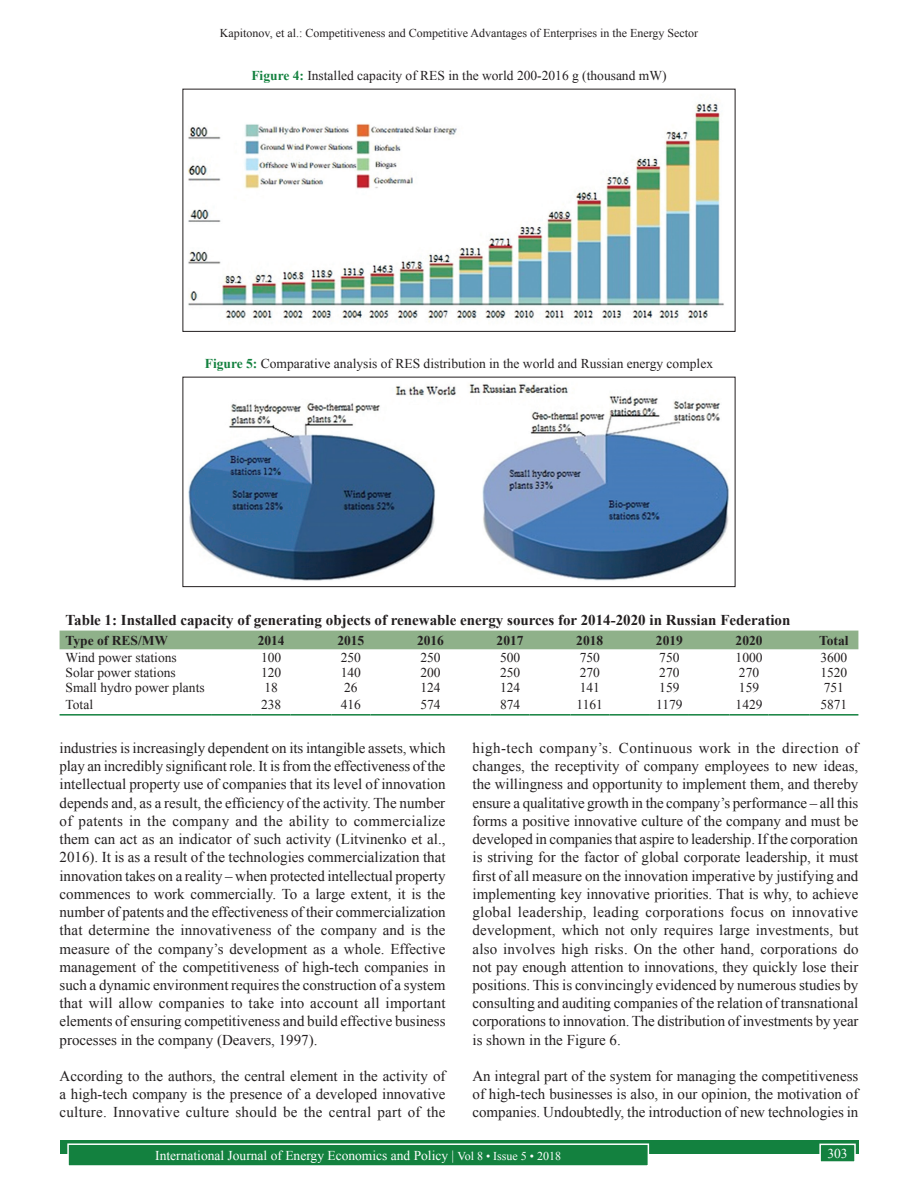
<style>
.page{position:relative;width:918px;height:1188px;background:#fff}
.page>*{position:absolute;margin:0;border:0;box-sizing:border-box;transform-origin:0 0}
.TX{font:15px/18.3px "Times New Roman";color:#231f20;text-align:justify}
.TT{font:700 15px "Times New Roman";color:#231f20}
.FGC{font:13.5px "Times New Roman";color:#231f20}
.TB{font:13.5px "Times New Roman";color:#231f20}
.t1{font:13.5px "Times New Roman";color:#fff}
.TCH{font:700 13.5px "Times New Roman";color:#231f20}
.TBL{font:13.5px "Times New Roman";color:#231f20}
.t2{font:12px "Times New Roman";color:#231f20}
.s1{font-weight:700;color:#13813f}
.s2{font-size:12px}
</style>
<div class="page">
<div style="left:60px;top:1140px;width:798px;height:13px;background:#13813f"></div>
<div style="left:68px;top:1144px;width:580px;height:22px;background:#13813f"></div>
<div style="left:67px;top:1143px;width:582px;height:24px;border:2px solid #fff"></div>
<div style="left:820px;top:1144px;width:35px;height:18px;background:#13813f"></div>
<div style="left:819px;top:1144px;width:37px;height:19px;border:2px solid #fff"></div>
<img style="left:188px;top:103px;width:536px;height:219px">
<div style="left:183px;top:89px;width:552px;height:243px;border:1px solid #231f20"></div>
<img style="left:188px;top:384px;width:541px;height:197px">
<div style="left:183px;top:377px;width:552px;height:210px;border:1px solid #231f20"></div>
<div style="left:60px;top:631px;width:798px;height:18px;background:#8fb18a"></div>
<hr style="left:60px;top:714px;width:151px;height:2px;background:#13813f">
<hr style="left:211px;top:714px;width:41px;height:2px;background:#13813f">
<hr style="left:252px;top:714px;width:39px;height:2px;background:#13813f">
<hr style="left:291px;top:714px;width:40px;height:2px;background:#13813f">
<hr style="left:331px;top:714px;width:39px;height:2px;background:#13813f">
<hr style="left:370px;top:714px;width:41px;height:2px;background:#13813f">
<hr style="left:411px;top:714px;width:39px;height:2px;background:#13813f">
<hr style="left:450px;top:714px;width:41px;height:2px;background:#13813f">
<hr style="left:491px;top:714px;width:39px;height:2px;background:#13813f">
<hr style="left:530px;top:714px;width:40px;height:2px;background:#13813f">
<hr style="left:570px;top:714px;width:39px;height:2px;background:#13813f">
<hr style="left:609px;top:714px;width:41px;height:2px;background:#13813f">
<hr style="left:650px;top:714px;width:39px;height:2px;background:#13813f">
<hr style="left:689px;top:714px;width:41px;height:2px;background:#13813f">
<hr style="left:730px;top:714px;width:39px;height:2px;background:#13813f">
<hr style="left:769px;top:714px;width:40px;height:2px;background:#13813f">
<hr style="left:809px;top:714px;width:49px;height:2px;background:#13813f">
<p class="t2" style="left:220px;top:25px;width:480px">Kapitonov, et al.: Competitiveness and Competitive Advantages of Enterprises in the Energy Sector</p>
<p class="FGC" style="left:251px;top:66px;width:417px"><span class="s1">Figure 4:</span> Installed capacity of RES in the world 200-2016 g (thousand mW)</p>
<p class="FGC" style="left:205px;top:354px;width:510px"><span class="s1">Figure 5:</span> Comparative analysis of RES distribution in the world and Russian energy complex</p>
<p class="TT" style="left:66px;top:610px;width:726px">Table 1: Installed capacity of generating objects of renewable energy sources for 2014‑2020 in Russian Federation</p>
<p class="TCH" style="left:66px;top:631px;width:104px">Type of RES/MW</p>
<p class="TCH" style="left:258px;top:631px;width:28px">2014</p>
<p class="TCH" style="left:337px;top:631px;width:28px">2015</p>
<p class="TCH" style="left:417px;top:631px;width:28px">2016</p>
<p class="TCH" style="left:497px;top:631px;width:28px">2017</p>
<p class="TCH" style="left:576px;top:631px;width:28px">2018</p>
<p class="TCH" style="left:656px;top:631px;width:28px">2019</p>
<p class="TCH" style="left:736px;top:631px;width:28px">2020</p>
<p class="TCH" style="left:819px;top:631px;width:31px">Total</p>
<p class="TB" style="left:66px;top:648px;width:113px">Wind power stations</p>
<p class="TB" style="left:261px;top:648px;width:22px">100</p>
<p class="TB" style="left:341px;top:648px;width:22px">250</p>
<p class="TB" style="left:420px;top:648px;width:22px">250</p>
<p class="TB" style="left:500px;top:648px;width:22px">500</p>
<p class="TB" style="left:580px;top:648px;width:22px">750</p>
<p class="TB" style="left:659px;top:648px;width:22px">750</p>
<p class="TB" style="left:736px;top:648px;width:28px">1000</p>
<p class="TB" style="left:820px;top:648px;width:28px">3600</p>
<p class="TB" style="left:66px;top:663px;width:112px">Solar power stations</p>
<p class="TB" style="left:261px;top:663px;width:22px">120</p>
<p class="TB" style="left:341px;top:663px;width:22px">140</p>
<p class="TB" style="left:420px;top:663px;width:22px">200</p>
<p class="TB" style="left:500px;top:663px;width:22px">250</p>
<p class="TB" style="left:580px;top:663px;width:22px">270</p>
<p class="TB" style="left:659px;top:663px;width:22px">270</p>
<p class="TB" style="left:739px;top:663px;width:22px">270</p>
<p class="TB" style="left:820px;top:663px;width:28px">1520</p>
<p class="TB" style="left:66px;top:678px;width:141px">Small hydro power plants</p>
<p class="TB" style="left:264px;top:678px;width:15px">18</p>
<p class="TB" style="left:344px;top:678px;width:15px">26</p>
<p class="TB" style="left:420px;top:678px;width:22px">124</p>
<p class="TB" style="left:500px;top:678px;width:22px">124</p>
<p class="TB" style="left:580px;top:678px;width:22px">141</p>
<p class="TB" style="left:659px;top:678px;width:22px">159</p>
<p class="TB" style="left:739px;top:678px;width:22px">159</p>
<p class="TB" style="left:824px;top:678px;width:22px">751</p>
<p class="TBL" style="left:66px;top:695px;width:29px">Total</p>
<p class="TBL" style="left:261px;top:695px;width:22px">238</p>
<p class="TBL" style="left:341px;top:695px;width:22px">416</p>
<p class="TBL" style="left:420px;top:695px;width:22px">574</p>
<p class="TBL" style="left:500px;top:695px;width:22px">874</p>
<p class="TBL" style="left:577px;top:695px;width:28px">1161</p>
<p class="TBL" style="left:656px;top:695px;width:28px">1179</p>
<p class="TBL" style="left:736px;top:695px;width:28px">1429</p>
<p class="TBL" style="left:820px;top:695px;width:28px">5871</p>
<p class="TX" style="left:60px;top:738px;width:388px">industries is increasingly dependent on its intangible assets, which play an incredibly significant role. It is from the effectiveness of the intellectual property use of companies that its level of innovation depends and, as a result, the efficiency of the activity. The number of patents in the company and the ability to commercialize them can act as an indicator of such activity (Litvinenko et al., 2016). It is as a result of the technologies commercialization that innovation takes on a reality – when protected intellectual property commences to work commercially. To a large extent, it is the number of patents and the effectiveness of their commercialization that determine the innovativeness of the company and is the measure of the company’s development as a whole. Effective management of the competitiveness of high-tech companies in such a dynamic environment requires the construction of a system that will allow companies to take into account all important elements of ensuring competitiveness and build effective business processes in the company (Deavers, 1997).</p>
<p class="TX" style="left:60px;top:1066px;width:388px">According to the authors, the central element in the activity of a high-tech company is the presence of a developed innovative culture. Innovative culture should be the central part of the</p>
<p class="TX" style="left:472px;top:738px;width:388px">high-tech company’s. Continuous work in the direction of changes, the receptivity of company employees to new ideas, the willingness and opportunity to implement them, and thereby ensure a qualitative growth in the company’s performance – all this forms a positive innovative culture of the company and must be developed in companies that aspire to leadership. If the corporation is striving for the factor of global corporate leadership, it must first of all measure on the innovation imperative by justifying and implementing key innovative priorities. That is why, to achieve global leadership, leading corporations focus on innovative development, which not only requires large investments, but also involves high risks. On the other hand, corporations do not pay enough attention to innovations, they quickly lose their positions. This is convincingly evidenced by numerous studies by consulting and auditing companies of the relation of transnational corporations to innovation. The distribution of investments by year is shown in the Figure 6.</p>
<p class="TX" style="left:472px;top:1066px;width:387px">An integral part of the system for managing the competitiveness of high-tech businesses is also, in our opinion, the motivation of companies. Undoubtedly, the introduction of new technologies in</p>
<p class="t1" style="left:155px;top:1146px;width:407px">International Journal of Energy Economics and Policy | <span class="s2">Vol 8 • Issue 5 • 2018</span></p>
<p class="t1" style="left:827px;top:1144px;width:22px">303</p>
</div>
